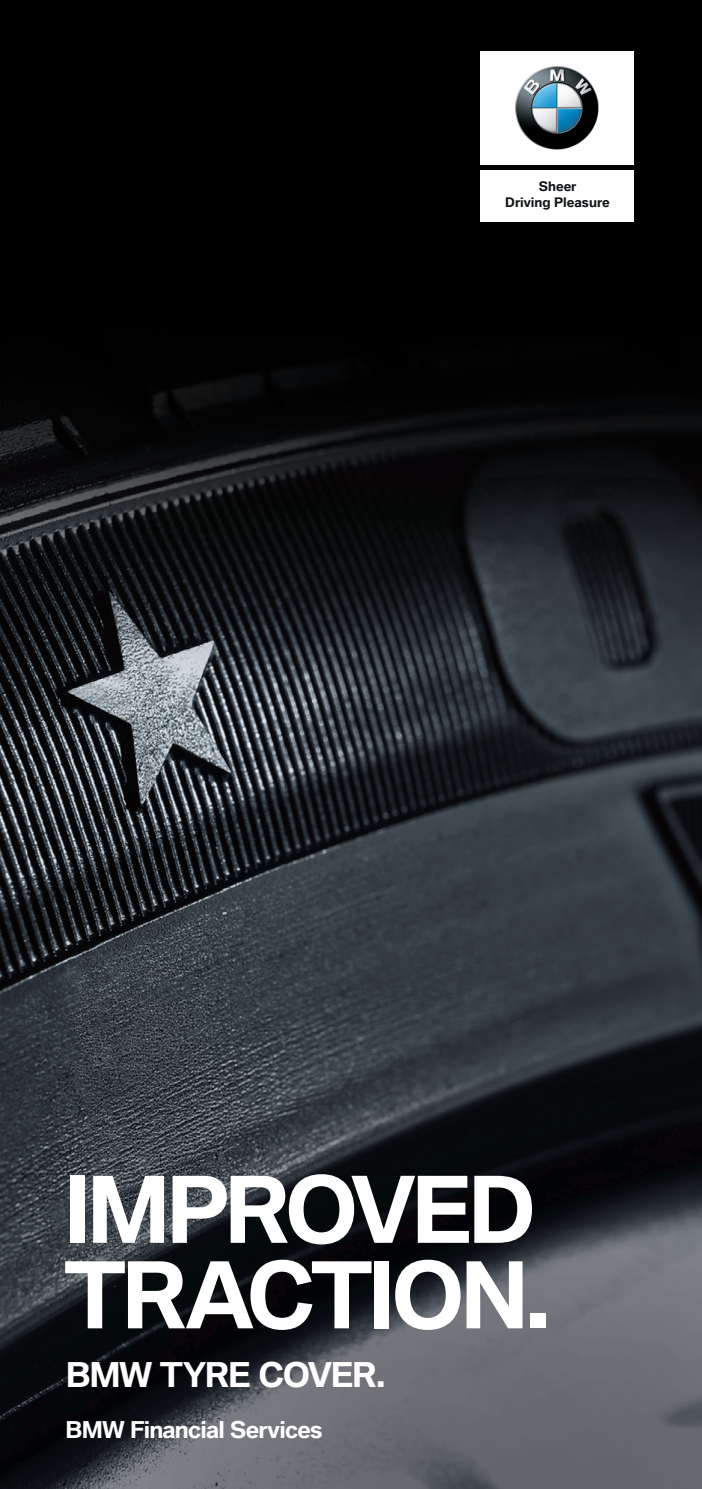
<style>
.page{position:relative;width:702px;height:1489px;background:#fff}
.page>*{position:absolute;margin:0;border:0;box-sizing:border-box;transform-origin:0 0}
.t1{font:700 88.75px/85.5px "BMW Type Global Pro";letter-spacing:-.05em;color:#fff}
.t2{font:700 33.25px "BMW Type Global Pro";letter-spacing:-.04em;color:#fff}
.t3{font:700 22.5px "BMW Type Global Pro";letter-spacing:-.03em;color:#fff}
.t4{font:700 12.75px/16.2px "BMW Type Global Pro";color:#0d1214;text-align:center}
</style>
<div class="page">
<img style="left:0;top:0;width:702px;height:1488px">
<div style="left:480px;top:170px;width:153px;height:51px;background:#fff"></div>
<div style="left:480px;top:51px;width:153px;height:113px;background:#fff"></div>
<img style="left:515px;top:66px;width:84px;height:84px">
<p class="t4" style="left:505px;top:178px;width:106px">Sheer<br>Driving Pleasure</p>
<h1 class="t1" style="left:64px;top:1169px;width:489px">IMPROVED<br>TRACTION.</h1>
<h2 class="t2" style="left:66px;top:1355px;width:321px">BMW TYRE COVER.</h2>
<h3 class="t3" style="left:66px;top:1416px;width:258px">BMW Financial Services</h3>
</div>
